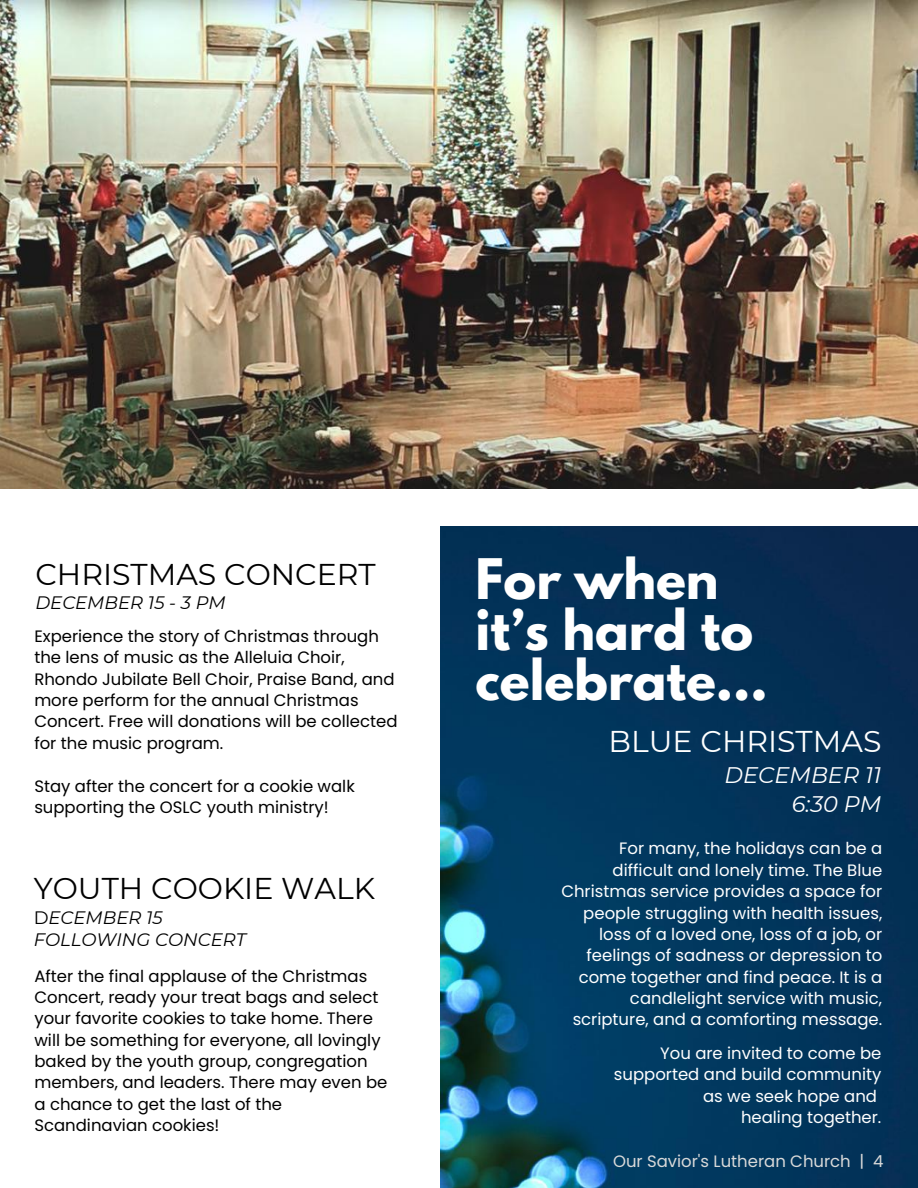
<style>
.page{position:relative;width:918px;height:1188px;background:#fff}
.page>*{position:absolute;margin:0;border:0;box-sizing:border-box;transform-origin:0 0}
.t1{font:700 49.5px/50.7px "League Spartan";color:#fff}
.t2{font:30px "Montserrat";color:#000}
.t3{font:30px "Montserrat";color:#fff}
.t4{font:italic 22.5px/29.2px "Montserrat";color:#fff;text-align:right}
.t5{font:italic 18px/22.5px "Montserrat";color:#000}
.t6{font:16.5px/21.3px "Poppins";color:#000}
.t7{font:16.5px/21.3px "Poppins";color:#fff;text-align:right}
.t8{font:16.5px "Poppins";color:#d9d9d9}
.s1{font-style:normal}
</style>
<div class="page">
<img style="left:441px;top:527px;width:477px;height:661px">
<img style="left:0;top:0;width:918px;height:488px">
<h2 class="t2" style="left:35px;top:556px;width:342px">CHRISTMAS CONCERT</h2>
<p class="t5" style="left:35px;top:592px;width:192px">DECEMBER 15 - 3 PM</p>
<p class="t6" style="left:34px;top:626px;width:365px">Experience the story of Christmas through the lens of music as the Alleluia Choir, Rhondo Jubilate Bell Choir, Praise Band, and more perform for the annual Christmas Concert. Free will donations will be collected for the music program.</p>
<p class="t6" style="left:34px;top:775px;width:322px">Stay after the concert for a cookie walk supporting the OSLC youth ministry!</p>
<h2 class="t2" style="left:34px;top:870px;width:343px">YOUTH COOKIE WALK</h2>
<p class="t5" style="left:34px;top:906px;width:214px"><span class="s1">D</span>ECEMBER 15<br>FOLLOWING CONCERT</p>
<p class="t6" style="left:34px;top:965px;width:354px">After the final applause of the Christmas Concert, ready your treat bags and select your favorite cookies to take home. There will be something for everyone, all lovingly baked by the youth group, congregation members, and leaders. There may even be a chance to get the last of the Scandinavian cookies!</p>
<h1 class="t1" style="left:476px;top:560px;width:294px">For when it’s hard to celebrate...</h1>
<h2 class="t3" style="left:609px;top:723px;width:274px">BLUE CHRISTMAS</h2>
<h3 class="t4" style="left:725px;top:760px;width:158px">DECEMBER 11<br>6:30 PM</h3>
<p class="t7" style="left:561px;top:838px;width:322px">For many, the holidays can be a difficult and lonely time. The Blue Christmas service provides a space for people struggling with health issues, loss of a loved one, loss of a job, or feelings of sadness or depression to come together and find peace. It is a candlelight service with music, scripture, and a comforting message.</p>
<p class="t7" style="left:614px;top:1043px;width:269px">You are invited to come be supported and build community as we seek hope and<br>healing together.</p>
<p class="t8" style="left:613px;top:1150px;width:272px">Our Savior's Lutheran Church | 4</p>
</div>
